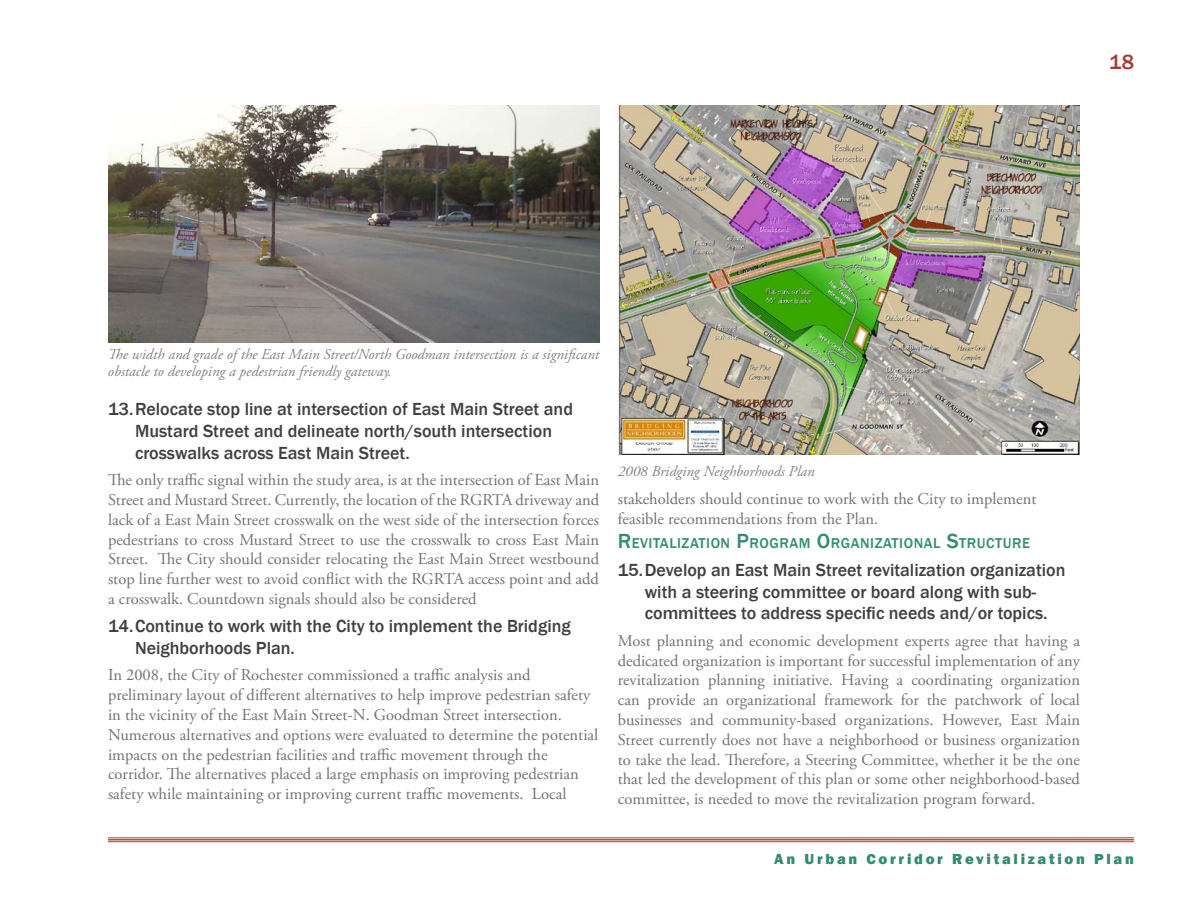
<style>
.page{position:relative;width:1188px;height:918px;background:#fff}
.page>*{position:absolute;margin:0;border:0;box-sizing:border-box;transform-origin:0 0}
.t1{font:500 21px "Franklin Gothic";color:#a63b32}
.t2{font:500 18px/21.6px "Franklin Gothic";color:#404040}
.Body_Text{font:16.5px/19.8px "Adobe Garamond Pro";color:#717275;text-align:justify}
.Captions{font:italic 15px/17.2px "Adobe Garamond Pro";color:#818386}
.t3{font:800 15px "Franklin Gothic";letter-spacing:.18em;color:#328c73}
.Heading_2{font:500 14.7px "Franklin Gothic";letter-spacing:.035em;color:#328c73}
.s1{font-size:21px}
</style>
<div class="page">
<hr style="left:108px;top:841px;width:1026px;height:1px;background:#a63b32">
<hr style="left:108px;top:839px;width:1026px;height:1px;background:#a63b32">
<hr style="left:108px;top:838px;width:1026px;height:1px;background:#a63b32">
<img style="left:108px;top:105px;width:491px;height:237px">
<img style="left:618px;top:105px;width:462px;height:350px">
<p class="t1" style="left:1109px;top:49px;width:26px">18</p>
<p class="Captions" style="left:108px;top:346px;width:493px">The width and grade of the East Main Street/North Goodman intersection is a significant obstacle to developing a pedestrian friendly gateway.</p>
<p class="t2" style="left:135px;top:399px;width:440px;text-indent:-27px">13.Relocate stop line at intersection of East Main Street and<br>Mustard Street and delineate north/south intersection crosswalks across East Main Street.</p>
<p class="Body_Text" style="left:108px;top:471px;width:493px">The only traffic signal within the study area, is at the intersection of East Main Street and Mustard Street. Currently, the location of the RGRTA driveway and lack of a East Main Street crosswalk on the west side of the intersection forces pedestrians to cross Mustard Street to use the crosswalk to cross East Main Street. The City should consider relocating the East Main Street westbound stop line further west to avoid conflict with the RGRTA access point and add a crosswalk. Countdown signals should also be considered</p>
<p class="t2" style="left:135px;top:616px;width:437px;text-indent:-27px">14.Continue to work with the City to implement the Bridging<br>Neighborhoods Plan.</p>
<p class="Body_Text" style="left:108px;top:666px;width:492px;text-align:left">In 2008, the City of Rochester commissioned a traffic analysis and preliminary layout of different alternatives to help improve pedestrian safety in the vicinity of the East Main Street-N. Goodman Street intersection.<br>Numerous alternatives and options were evaluated to determine the potential impacts on the pedestrian facilities and traffic movement through the corridor. The alternatives placed a large emphasis on improving pedestrian safety while maintaining or improving current traffic movements. Local</p>
<p class="Captions" style="left:618px;top:463px;width:198px">2008 Bridging Neighborhoods Plan</p>
<p class="Body_Text" style="left:618px;top:489px;width:420px">stakeholders should continue to work with the City to implement feasible recommendations from the Plan.</p>
<p class="Heading_2" style="left:618px;top:534px;width:414px"><span class="s1">R</span> EVITALIZATION <span class="s1">P</span>ROGRAM <span class="s1">O</span>RGANIZATIONAL <span class="s1">S</span>TRUCTURE</p>
<p class="t2" style="left:618px;top:559px;width:449px;text-align:center">15.Develop an East Main Street revitalization organization with a steering committee or board along with sub&shy;committees to address specific needs and/or topics.</p>
<p class="Body_Text" style="left:618px;top:631px;width:464px">Most planning and economic development experts agree that having a dedicated organization is important for successful implementation of any revitalization planning initiative. Having a coordinating organization can provide an organizational framework for the patchwork of local businesses and community-based organizations. However, East Main Street currently does not have a neighborhood or business organization to take the lead. Therefore, a Steering Committee, whether it be the one that led the development of this plan or some other neighborhood-based committee, is needed to move the revitalization program forward.</p>
<p class="t3" style="left:774px;top:849px;width:361px">An Urban Corridor Revitalization Plan</p>
</div>
